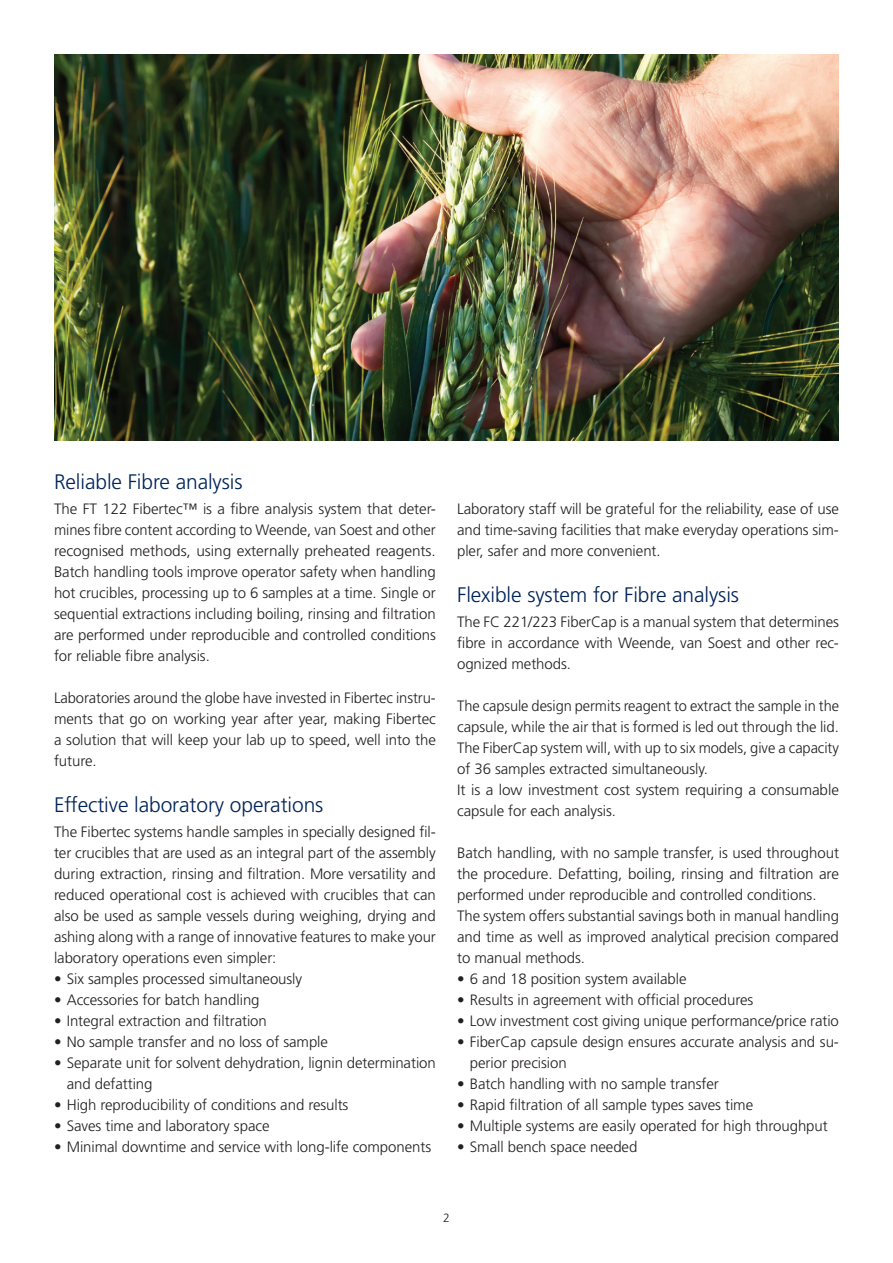
<style>
.page{position:relative;width:893px;height:1263px;background:#fff}
.page>*{position:absolute;margin:0;border:0;box-sizing:border-box;transform-origin:0 0}
.Rubrik{font:300 21px "Frutiger";letter-spacing:-.005em;color:#002359}
.Brødtekst{font:300 15px/21px "Frutiger";letter-spacing:-.005em;color:#231f20;text-align:justify}
.Brødtekst-2{font:300 12px "Frutiger";color:#231f20}
</style>
<div class="page">
<img style="left:54px;top:54px;width:785px;height:386px">
<p class="Rubrik" style="left:54px;top:470px;width:190px">Reliable Fibre analysis</p>
<p class="Brødtekst" style="left:54px;top:499px;width:383px">The FT 122 Fibertec™ is a fibre analysis system that deter&shy;mines fibre content according to Weende, van Soest and other recognised methods, using externally preheated reagents.<br>Batch handling tools improve operator safety when handling hot crucibles, processing up to 6 samples at a time. Single or sequential extractions including boiling, rinsing and filtration are performed under reproducible and controlled conditions for reliable fibre analysis.</p>
<p class="Brødtekst" style="left:54px;top:688px;width:383px">Laboratories around the globe have invested in Fibertec instru&shy;ments that go on working year after year, making Fibertec a solution that will keep your lab up to speed, well into the future.</p>
<p class="Rubrik" style="left:54px;top:793px;width:271px">Effective laboratory operations</p>
<p class="Brødtekst" style="left:54px;top:821px;width:383px">The Fibertec systems handle samples in specially designed fil&shy;ter crucibles that are used as an integral part of the assembly during extraction, rinsing and filtration. More versatility and reduced operational cost is achieved with crucibles that can also be used as sample vessels during weighing, drying and ashing along with a range of innovative features to make your laboratory operations even simpler:</p>
<p class="Brødtekst" style="left:54px;top:968px;width:250px">• Six samples processed simultaneously</p>
<p class="Brødtekst" style="left:54px;top:989px;width:207px">• Accessories for batch handling</p>
<p class="Brødtekst" style="left:54px;top:1010px;width:214px">• Integral extraction and filtration</p>
<p class="Brødtekst" style="left:54px;top:1031px;width:276px">• No sample transfer and no loss of sample</p>
<p class="Brødtekst" style="left:67px;top:1052px;width:371px;text-indent:-13px">• Separate unit for solvent dehydration, lignin determination and defatting</p>
<p class="Brødtekst" style="left:54px;top:1094px;width:296px">• High reproducibility of conditions and results</p>
<p class="Brødtekst" style="left:54px;top:1115px;width:217px">• Saves time and laboratory space</p>
<p class="Brødtekst" style="left:54px;top:1136px;width:379px">• Minimal downtime and service with long-life components</p>
<p class="Brødtekst" style="left:457px;top:499px;width:383px">Laboratory staff will be grateful for the reliability, ease of use and time-saving facilities that make everyday operations sim&shy;pler, safer and more convenient.</p>
<p class="Rubrik" style="left:457px;top:583px;width:283px">Flexible system for Fibre analysis</p>
<p class="Brødtekst" style="left:457px;top:611px;width:383px">The FC 221/223 FiberCap is a manual system that determines fibre in accordance with Weende, van Soest and other rec&shy;ognized methods.</p>
<p class="Brødtekst" style="left:457px;top:695px;width:383px">The capsule design permits reagent to extract the sample in the capsule, while the air that is formed is led out through the lid.</p>
<p class="Brødtekst" style="left:457px;top:737px;width:383px">The FiberCap system will, with up to six models, give a capacity of 36 samples extracted simultaneously.</p>
<p class="Brødtekst" style="left:457px;top:779px;width:383px">It is a low investment cost system requiring a consumable capsule for each analysis.</p>
<p class="Brødtekst" style="left:457px;top:842px;width:383px">Batch handling, with no sample transfer, is used throughout the procedure. Defatting, boiling, rinsing and filtration are performed under reproducible and controlled conditions.</p>
<p class="Brødtekst" style="left:457px;top:905px;width:383px">The system offers substantial savings both in manual handling and time as well as improved analytical precision compared to manual methods.</p>
<p class="Brødtekst" style="left:457px;top:968px;width:231px">• 6 and 18 position system available</p>
<p class="Brødtekst" style="left:457px;top:989px;width:298px">• Results in agreement with official procedures</p>
<p class="Brødtekst" style="left:457px;top:1010px;width:383px">• Low investment cost giving unique performance/price ratio</p>
<p class="Brødtekst" style="left:470px;top:1031px;width:371px;text-indent:-13px">• FiberCap capsule design ensures accurate analysis and su&shy;perior precision</p>
<p class="Brødtekst" style="left:457px;top:1073px;width:263px">• Batch handling with no sample transfer</p>
<p class="Brødtekst" style="left:457px;top:1094px;width:298px">• Rapid filtration of all sample types saves time</p>
<p class="Brødtekst" style="left:457px;top:1115px;width:372px">• Multiple systems are easily operated for high throughput</p>
<p class="Brødtekst" style="left:457px;top:1136px;width:182px">• Small bench space needed</p>
<p class="Brødtekst-2" style="left:443px;top:1211px;width:8px">2</p>
</div>
